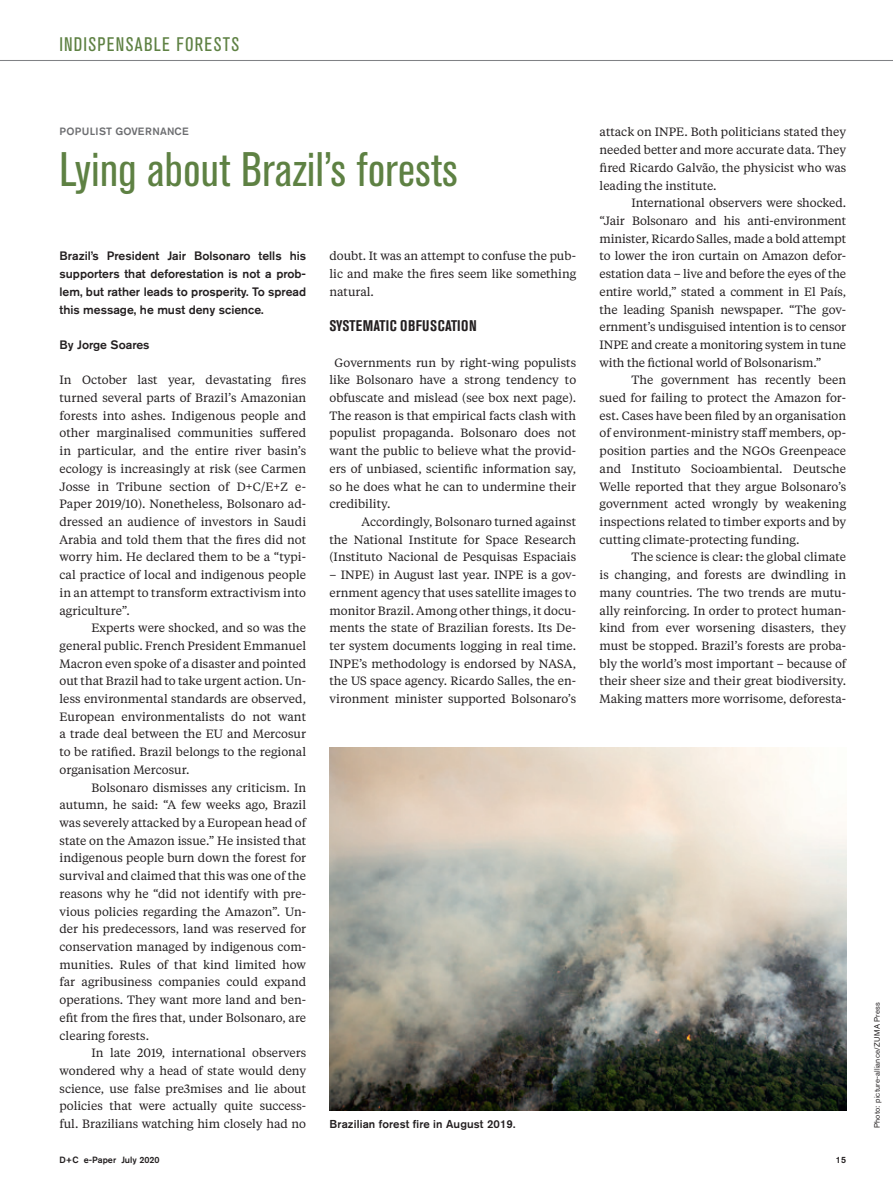
<style>
.page{position:relative;width:893px;height:1191px;background:#fff}
.page>*{position:absolute;margin:0;border:0;box-sizing:border-box;transform-origin:0 0}
.t1{font:condensed 48px "Akzidenz Grotesk BE";letter-spacing:.01em;color:#5e8143}
.t2{font:condensed 19.5px "Akzidenz Grotesk BE";letter-spacing:.065em;color:#5e8143}
.t3{font:700 condensed 15.3px "Akzidenz Grotesk BE";letter-spacing:.02em;color:#231f20}
.t4{font:500 12.15px/17.7px "Akzidenz Grotesk BE";color:#231f20;text-align:justify}
.t5{font:12px/17.7px "Tiempos Text";color:#231f20;text-align:justify}
.t6{font:500 11.4px "Akzidenz Grotesk BE";letter-spacing:.01em;color:#231f20}
.t7{font:500 10.5px "Akzidenz Grotesk BE";letter-spacing:.015em;color:#6c6d70}
.t8{font:500 9px "Akzidenz Grotesk BE";color:#231f20}
.t9{font:7.8px "Akzidenz Grotesk BE";letter-spacing:.02em;color:#231f20}
</style>
<div class="page">
<hr style="left:0;top:60px;width:893px;height:1px;background:#808285">
<img style="left:330px;top:747px;width:516px;height:363px">
<h2 class="t2" style="left:60px;top:33px;width:181px">INDISPENSABLE FORESTS</h2>
<p class="t7" style="left:60px;top:125px;width:131px">POPULIST GOVERNANCE</p>
<h1 class="t1" style="left:60px;top:142px;width:400px">Lying about Brazil’s forests</h1>
<p class="t4" style="left:60px;top:247px;width:248px">Brazil’s President Jair Bolsonaro tells his supporters that deforestation is not a prob&shy;lem, but rather leads to prosperity. To spread this message, he must deny science.</p>
<p class="t4" style="left:60px;top:335px;width:92px">By Jorge Soares</p>
<p class="t5" style="left:60px;top:371px;width:248px">In October last year, devastating fires turned several parts of Brazil’s Amazonian forests into ashes. Indigenous people and other marginalised communities suffered in particular, and the entire river basin’s ecology is increasingly at risk (see Carmen Josse in Tribune section of D+C/E+Z e-Paper 2019/10). Nonetheless, Bolsonaro ad&shy;dressed an audience of investors in Saudi Arabia and told them that the fires did not worry him. He declared them to be a “typi&shy;cal practice of local and indigenous people in an attempt to transform extractivism into agriculture”.</p>
<p class="t5" style="left:60px;top:618px;width:248px;text-indent:32px">Experts were shocked, and so was the general public. French President Emmanuel Macron even spoke of a disaster and pointed out that Brazil had to take urgent action. Un&shy;less environmental standards are observed, European environmentalists do not want a trade deal between the EU and Mercosur to be ratified. Brazil belongs to the regional organisation Mercosur.</p>
<p class="t5" style="left:60px;top:778px;width:248px;text-indent:32px">Bolsonaro dismisses any criticism. In autumn, he said: “A few weeks ago, Brazil was severely attacked by a European head of state on the Amazon issue.” He insisted that indigenous people burn down the forest for survival and claimed that this was one of the reasons why he “did not identify with pre&shy;vious policies regarding the Amazon”. Un&shy;der his predecessors, land was reserved for conservation managed by indigenous com&shy;munities. Rules of that kind limited how far agribusiness companies could expand operations. They want more land and ben&shy;efit from the fires that, under Bolsonaro, are clearing forests.</p>
<p class="t5" style="left:60px;top:1043px;width:248px;text-indent:32px">In late 2019, international observers wondered why a head of state would deny science, use false pre3mises and lie about policies that were actually quite success&shy;ful. Brazilians watching him closely had no</p>
<p class="t5" style="left:330px;top:247px;width:248px">doubt. It was an attempt to confuse the pub&shy;lic and make the fires seem like something natural.</p>
<p class="t3" style="left:330px;top:317px;width:149px">SYSTEMATIC OBFUSCATION</p>
<p class="t5" style="left:330px;top:353px;width:248px;text-indent:5px">Governments run by right-wing populists like Bolsonaro have a strong tendency to obfuscate and mislead (see box next page).<br>The reason is that empirical facts clash with populist propaganda. Bolsonaro does not want the public to believe what the provid&shy;ers of unbiased, scientific information say, so he does what he can to undermine their credibility.</p>
<p class="t5" style="left:330px;top:512px;width:248px;text-indent:32px">Accordingly, Bolsonaro turned against the National Institute for Space Research (Instituto Nacional de Pesquisas Espaciais</p>
<p class="t5" style="left:330px;top:565px;width:248px">– INPE) in August last year. INPE is a gov&shy;ernment agency that uses satellite images to monitor Brazil. Among other things, it docu&shy;ments the state of Brazilian forests. Its De&shy;ter system documents logging in real time.<br>INPE’s methodology is endorsed by NASA, the US space agency. Ricardo Salles, the en&shy;vironment minister supported Bolsonaro’s</p>
<p class="t6" style="left:330px;top:1117px;width:187px">Brazilian forest fire in August 2019.</p>
<p class="t5" style="left:600px;top:123px;width:248px">attack on INPE. Both politicians stated they needed better and more accurate data. They fired Ricardo Galvão, the physicist who was leading the institute.</p>
<p class="t5" style="left:600px;top:194px;width:248px;text-indent:32px">International observers were shocked. “Jair Bolsonaro and his anti-environment minister, Ricardo Salles, made a bold attempt to lower the iron curtain on Amazon defor&shy;estation data – live and before the eyes of the entire world,” stated a comment in El País, the leading Spanish newspaper. “The gov&shy;ernment’s undisguised intention is to censor INPE and create a monitoring system in tune with the fictional world of Bolsonarism.”</p>
<p class="t5" style="left:600px;top:371px;width:248px;text-indent:32px">The government has recently been sued for failing to protect the Amazon for&shy;est. Cases have been filed by an organisation of environment-ministry staff members, op&shy;position parties and the NGOs Greenpeace and Instituto Socioambiental. Deutsche Welle reported that they argue Bolsonaro’s government acted wrongly by weakening inspections related to timber exports and by cutting climate-protecting funding.</p>
<p class="t5" style="left:600px;top:548px;width:248px;text-indent:32px">The science is clear: the global climate is changing, and forests are dwindling in many countries. The two trends are mutu&shy;ally reinforcing. In order to protect human&shy;kind from ever worsening disasters, they must be stopped. Brazil’s forests are proba&shy;bly the world’s most important – because of their sheer size and their great biodiversity.<br>Making matters more worrisome, deforesta-</p>
<p class="t8" style="left:60px;top:1154px;width:102px">D+C e-Paper July 2020</p>
<p class="t8" style="left:836px;top:1154px;width:12px">15</p>
<p class="t9" style="left:872px;top:1128px;width:127px;rotate:-90deg">Photo: picture-alliance/ZUMA Press</p>
</div>
